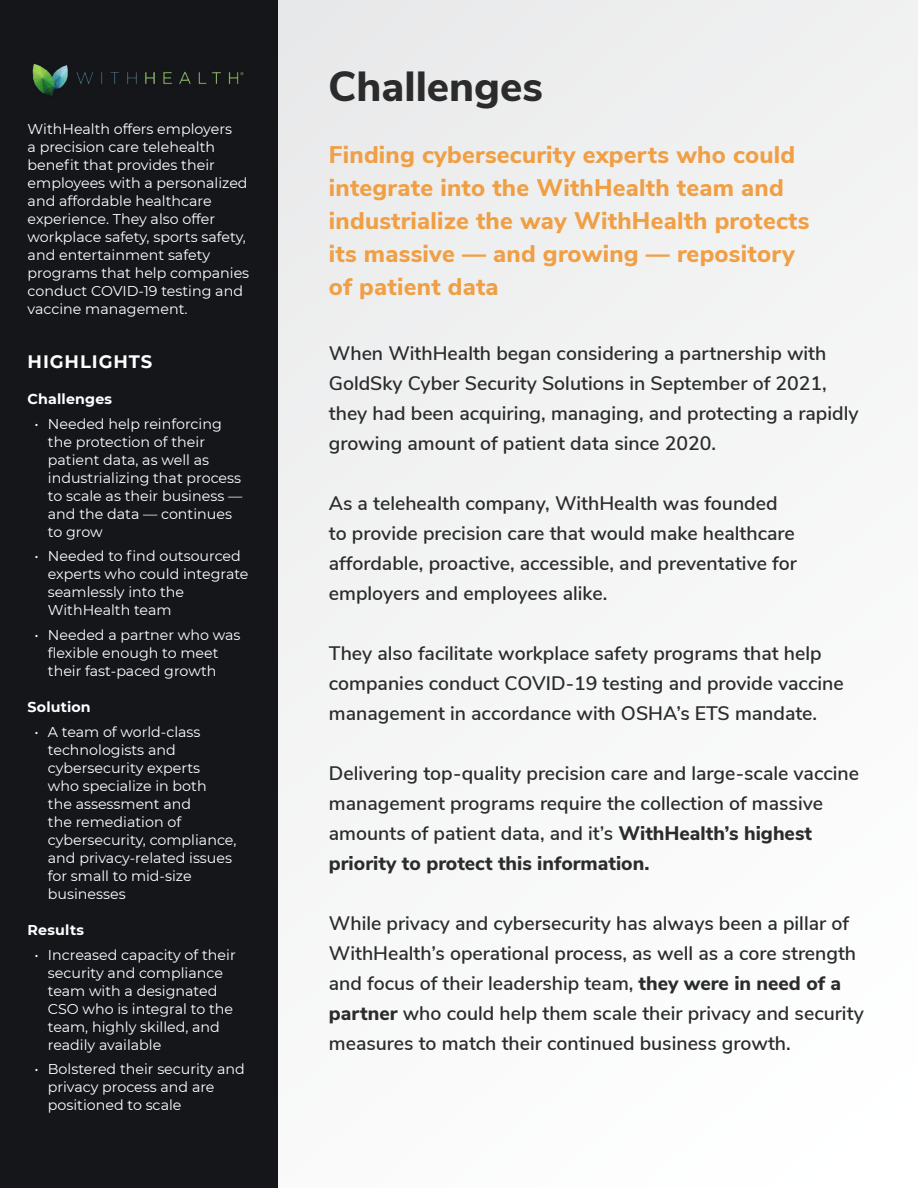
<style>
.page{position:relative;width:918px;height:1188px;background:#fff}
.page>*{position:absolute;margin:0;border:0;box-sizing:border-box;transform-origin:0 0}
.t1{font:800 42px "Nunito Sans";color:#2b2b2b}
.t2{font:800 24px/33px "Nunito Sans";letter-spacing:.01em;color:#f09f44}
.t3{font:600 19.5px/30px "Nunito Sans";color:#2b2b2b}
.t4{font:700 18px "Montserrat";letter-spacing:.05em;color:#fff}
.t5{font:14.25px/18px "Montserrat";color:#fff}
.t6{font:700 14.25px "Montserrat";letter-spacing:.01em;color:#fff}
.s1{font-weight:800}
</style>
<div class="page">
<div style="left:278px;top:0;width:640px;height:1188px;background:#f5f5f6"></div>
<div style="left:0;top:0;width:278px;height:1188px;background:#14161a"></div>
<img style="left:32px;top:63px;width:212px;height:33px">
<p class="t5" style="left:28px;top:119px;width:223px">WithHealth offers employers<br>a precision care telehealth benefit that provides their employees with a personalized and affordable healthcare experience. They also offer workplace safety, sports safety, and entertainment safety programs that help companies conduct COVID-19 testing and vaccine management.</p>
<p class="t4" style="left:28px;top:348px;width:126px">HIGHLIGHTS</p>
<p class="t6" style="left:28px;top:388px;width:86px">Challenges</p>
<p class="t5" style="left:48px;top:414px;width:196px;text-indent:-13px">• Needed help reinforcing the protection of their patient data, as well as industrializing that process to scale as their business — and the data — continues to grow</p>
<p class="t5" style="left:48px;top:547px;width:202px;text-indent:-13px">• Needed to find outsourced experts who could integrate seamlessly into the<br>WithHealth team</p>
<p class="t5" style="left:48px;top:625px;width:194px;text-indent:-13px">• Needed a partner who was flexible enough to meet their fast-paced growth</p>
<p class="t6" style="left:28px;top:697px;width:65px">Solution</p>
<p class="t5" style="left:48px;top:722px;width:190px;text-indent:-13px">• A team of world-class technologists and cybersecurity experts<br>who specialize in both<br>the assessment and<br>the remediation of cybersecurity, compliance, and privacy-related issues for small to mid-size businesses</p>
<p class="t6" style="left:28px;top:919px;width:58px">Results</p>
<p class="t5" style="left:48px;top:945px;width:189px;text-indent:-13px">• Increased capacity of their security and compliance team with a designated<br>CSO who is integral to the team, highly skilled, and readily available</p>
<p class="t5" style="left:48px;top:1060px;width:198px;text-indent:-13px">• Bolstered their security and privacy process and are positioned to scale</p>
<h1 class="t1" style="left:328px;top:56px;width:216px">Challenges</h1>
<h2 class="t2" style="left:329px;top:137px;width:482px">Finding cybersecurity experts who could integrate into the WithHealth team and industrialize the way WithHealth protects its massive — and growing — repository of patient data</h2>
<h3 class="t3" style="left:329px;top:337px;width:531px">When WithHealth began considering a partnership with GoldSky Cyber Security Solutions in September of 2021, they had been acquiring, managing, and protecting a rapidly growing amount of patient data since 2020.</h3>
<h3 class="t3" style="left:329px;top:487px;width:469px">As a telehealth company, WithHealth was founded to provide precision care that would make healthcare affordable, proactive, accessible, and preventative for employers and employees alike.</h3>
<h3 class="t3" style="left:329px;top:637px;width:516px">They also facilitate workplace safety programs that help companies conduct COVID-19 testing and provide vaccine management in accordance with OSHA’s ETS mandate.</h3>
<h3 class="t3" style="left:329px;top:757px;width:532px">Delivering top-quality precision care and large-scale vaccine management programs require the collection of massive amounts of patient data, and it’s <span class="s1">WithHealth’s highest priority to protect this information.</span></h3>
<p class="t3" style="left:329px;top:907px;width:536px">While privacy and cybersecurity has always been a pillar of WithHealth’s operational process, as well as a core strength and focus of their leadership team, <span class="s1">they were in need of a partner</span> who could help them scale their privacy and security measures to match their continued business growth.</p>
</div>
